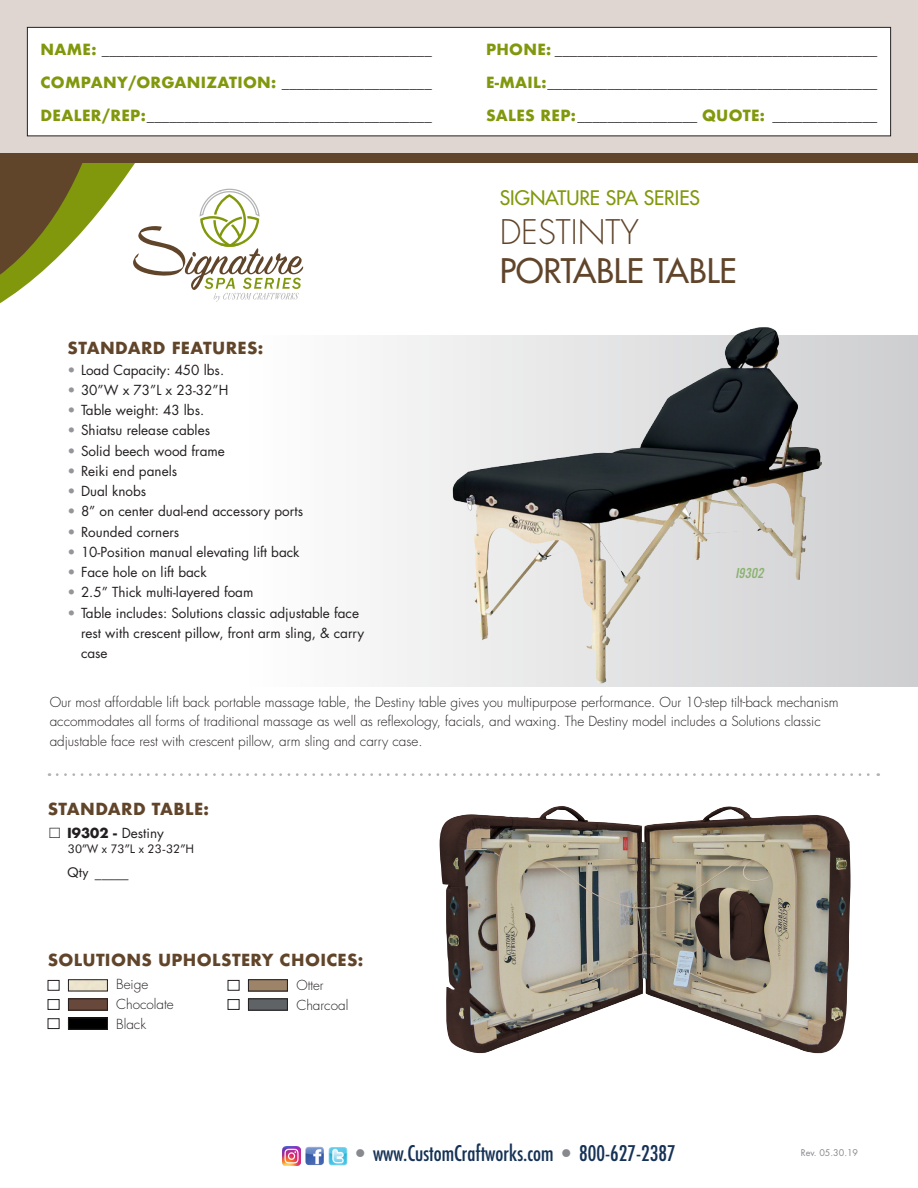
<style>
.page{position:relative;width:918px;height:1188px;background:#fff}
.page>*{position:absolute;margin:0;border:0;box-sizing:border-box;transform-origin:0 0}
.t1{font:33px "Futura";color:#61452b}
.t2{font:300 33px "Futura";color:#61452b}
.t3{font:condensed 21px "Futura";color:#153256}
.t4{font:19.5px "Futura";color:#81980d}
.t5{font:700 16.2px "Futura";letter-spacing:.02em;color:#61452b}
.t6{font:700 15px "Minion Pro";color:#231f20}
.t7{font:700 15px "Futura";letter-spacing:.02em;color:#81980d}
.t8{font:italic 15px "Alternate Got No 3 D";color:#8ab26f}
.t9{font:13.5px/20.2px "Futura";color:#231f20}
.Table_Specs_Text{font:300 13.5px/19.5px "Futura";color:#231f20}
.t10{font:13.5px "Futura BT";color:#231f20}
.t11{font:12px "Futura BT";color:#231f20}
.t12{font:9px "Futura";color:#88898e}
.s1{font-family:"Futura";color:#81980d}
.s2{font-family:"Minion Pro";color:#231f20}
.s3{color:#939598}
.s4{font-weight:700}
.s5{color:#88898e}
</style>
<div class="page">
<svg style="left:383px;top:336px;width:535px;height:351px;fill:#d3d3d5"></svg>
<div style="left:0;top:0;width:918px;height:154px;background:#e0d6d1"></div>
<div style="left:27px;top:27px;width:864px;height:109px;background:#fff"></div>
<div style="left:27px;top:27px;width:864px;height:109px;border:1px solid #231f20"></div>
<div style="left:0;top:153px;width:918px;height:9px;background:#61452b"></div>
<svg style="left:0;top:162px;width:303px;height:141px"></svg>
<div style="left:68px;top:979px;width:40px;height:12px;border:1px solid #231f20"></div>
<img style="left:70px;top:1001px;width:36px;height:7px">
<div style="left:68px;top:999px;width:40px;height:11px;border:1px solid #231f20"></div>
<img style="left:70px;top:1020px;width:36px;height:8px">
<div style="left:68px;top:1018px;width:40px;height:12px;border:1px solid #231f20"></div>
<div style="left:48px;top:980px;width:11px;height:11px;border:1px solid #231f20"></div>
<div style="left:48px;top:999px;width:11px;height:11px;border:1px solid #231f20"></div>
<div style="left:48px;top:1018px;width:11px;height:11px;border:1px solid #231f20"></div>
<img style="left:250px;top:981px;width:36px;height:8px">
<div style="left:248px;top:979px;width:40px;height:12px;border:1px solid #231f20"></div>
<img style="left:250px;top:1001px;width:36px;height:7px">
<div style="left:248px;top:999px;width:40px;height:11px;border:1px solid #231f20"></div>
<div style="left:228px;top:980px;width:11px;height:11px;border:1px solid #231f20"></div>
<div style="left:228px;top:999px;width:11px;height:11px;border:1px solid #231f20"></div>
<svg style="left:57px;top:773px;width:822px;height:3px"></svg>
<img style="left:305px;top:1147px;width:19px;height:18px">
<img style="left:329px;top:1147px;width:18px;height:18px">
<img style="left:283px;top:1147px;width:18px;height:18px">
<img style="left:446px;top:327px;width:383px;height:360px">
<img style="left:440px;top:806px;width:410px;height:248px">
<p class="t6" style="left:40px;top:39px;width:393px"><span class="s1">NAME:</span> ____________________________________________</p>
<p class="t7" style="left:40px;top:71px;width:393px">COMPANY/ORGANIZATION: <span class="s2">____________________</span></p>
<p class="t6" style="left:40px;top:105px;width:393px"><span class="s1">DEALER/REP:</span>______________________________________</p>
<p class="t5" style="left:68px;top:336px;width:197px">STANDARD FEATURES:</p>
<p class="t9" style="left:68px;top:359px;width:158px"><span class="s3">•</span> Load Capacity: 450 lbs.</p>
<p class="t9" style="left:68px;top:379px;width:162px"><span class="s3">•</span> 30”W x 73”L x 23-32”H</p>
<p class="t9" style="left:68px;top:400px;width:138px"><span class="s3">•</span> Table weight: 43 lbs.</p>
<p class="t9" style="left:68px;top:420px;width:144px"><span class="s3">•</span> Shiatsu release cables</p>
<p class="t9" style="left:68px;top:440px;width:159px"><span class="s3">•</span> Solid beech wood frame</p>
<p class="t9" style="left:68px;top:460px;width:111px"><span class="s3">•</span> Reiki end panels</p>
<p class="t9" style="left:68px;top:481px;width:80px"><span class="s3">•</span> Dual knobs</p>
<p class="t9" style="left:68px;top:501px;width:237px"><span class="s3">•</span> 8” on center dual-end accessory ports</p>
<p class="t9" style="left:68px;top:521px;width:113px"><span class="s3">•</span> Rounded corners</p>
<p class="t9" style="left:68px;top:541px;width:234px"><span class="s3">•</span> 10-Position manual elevating lift back</p>
<p class="t9" style="left:68px;top:562px;width:141px"><span class="s3">•</span> Face hole on lift back</p>
<p class="t9" style="left:68px;top:582px;width:187px"><span class="s3">•</span> 2.5” Thick multi-layered foam</p>
<p class="t9" style="left:81px;top:602px;width:285px;text-indent:-14px"><span class="s3">•</span> Table includes: Solutions classic adjustable face rest with crescent pillow, front arm sling, &amp; carry case</p>
<p class="t6" style="left:486px;top:39px;width:393px"><span class="s1">PHONE:</span> ___________________________________________</p>
<p class="t6" style="left:486px;top:72px;width:393px"><span class="s1">E-MAIL:</span>____________________________________________</p>
<p class="t6" style="left:486px;top:105px;width:393px"><span class="s1">SALES REP:</span>________________ <span class="s1">QUOTE:</span> ______________</p>
<p class="t4" style="left:500px;top:185px;width:202px">SIGNATURE SPA SERIES</p>
<p class="t2" style="left:500px;top:211px;width:141px">DESTINTY</p>
<p class="t1" style="left:500px;top:250px;width:238px">PORTABLE TABLE</p>
<p class="t8" style="left:735px;top:565px;width:32px">I9302</p>
<p class="Table_Specs_Text" style="left:50px;top:692px;width:791px">Our most affordable lift back portable massage table, the Destiny table gives you multipurpose performance. Our 10-step tilt-back mechanism accommodates all forms of traditional massage as well as reflexology, facials, and waxing. The Destiny model includes a Solutions classic adjustable face rest with crescent pillow, arm sling and carry case.</p>
<p class="t5" style="left:48px;top:797px;width:163px">STANDARD TABLE:</p>
<p class="t9" style="left:48px;top:823px;width:118px">□ <span class="s4">I9302 -</span> Destiny</p>
<p class="t11" style="left:68px;top:841px;width:128px">30”W x 73”L x 23-32”H</p>
<p class="t10" style="left:67px;top:864px;width:63px">Qty _____</p>
<p class="t5" style="left:48px;top:948px;width:317px">SOLUTIONS UPHOLSTERY CHOICES:</p>
<p class="Table_Specs_Text" style="left:116px;top:975px;width:34px">Beige</p>
<p class="Table_Specs_Text" style="left:116px;top:995px;width:59px">Chocolate</p>
<p class="Table_Specs_Text" style="left:116px;top:1015px;width:32px">Black</p>
<p class="Table_Specs_Text" style="left:296px;top:975px;width:29px">Otter</p>
<p class="Table_Specs_Text" style="left:296px;top:995px;width:53px">Charcoal</p>
<p class="t3" style="left:356px;top:1140px;width:321px"><span class="s5">•</span> www.CustomCraftworks.com <span class="s5">•</span> 800-627-2387</p>
<p class="t12" style="left:801px;top:1147px;width:59px">Rev. 05.30.19</p>
</div>
